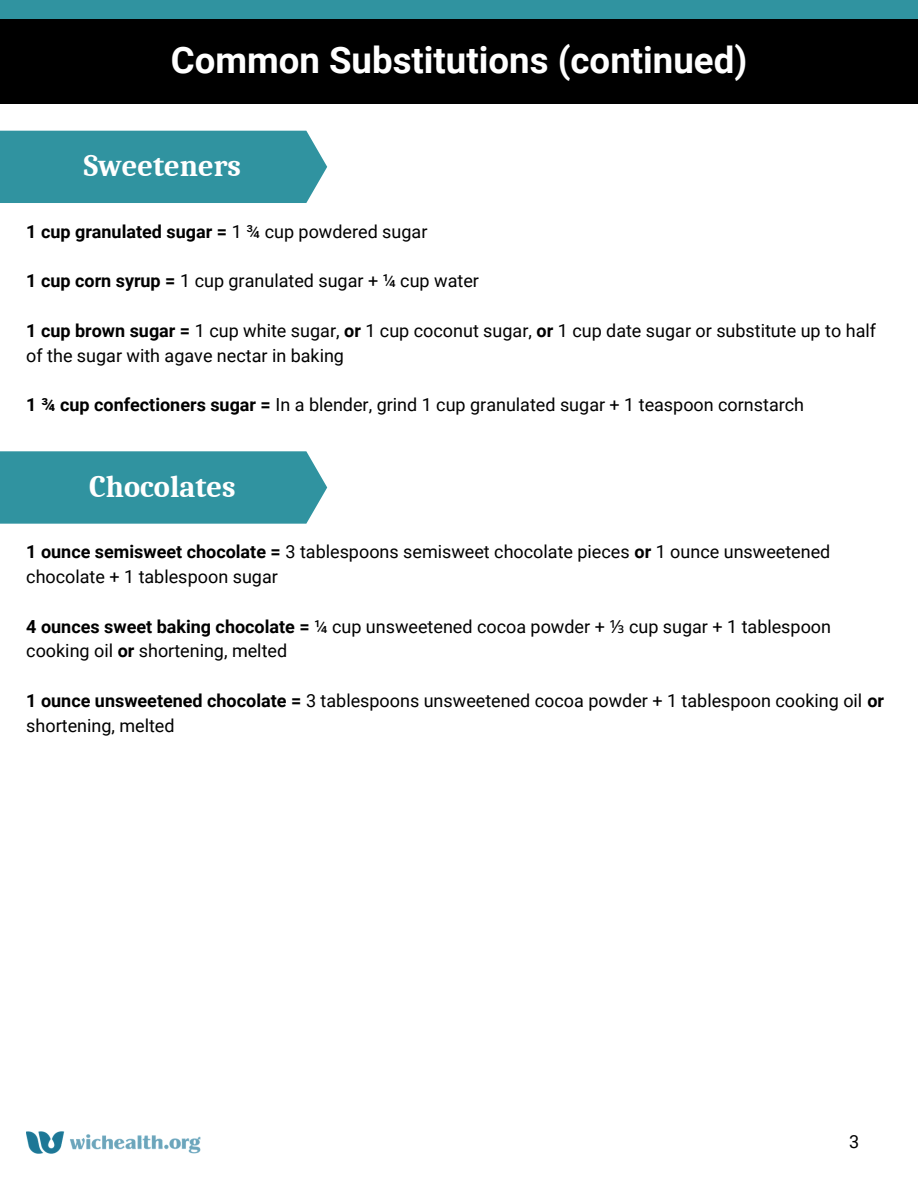
<style>
.page{position:relative;width:918px;height:1188px;background:#fff}
.page>*{position:absolute;margin:0;border:0;box-sizing:border-box;transform-origin:0 0}
.t1{font:700 36.6px "Roboto";color:#fff}
.t2{font:700 30.45px "Caladea";color:#fff}
.t3{font:18px/24.8px "Roboto";color:#000}
.t4{font:700 18px "Roboto";color:#000}
.s1{font-weight:400}
.s2{font-weight:700}
.s3{font-family:"Noto Sans"}
</style>
<div class="page">
<img style="left:26px;top:1131px;width:175px;height:23px">
<div style="left:0;top:19px;width:918px;height:85px;background:#000"></div>
<div style="left:0;top:0;width:918px;height:19px;background:#3093a0"></div>
<div style="left:0;top:131px;width:327px;height:72px;background:#3093a0"></div>
<div style="left:0;top:451px;width:327px;height:73px;background:#3093a0"></div>
<p class="t1" style="left:171px;top:39px;width:578px">Common Substitutions (continued)</p>
<p class="t2" style="left:84px;top:149px;width:159px">Sweeteners</p>
<p class="t4" style="left:26px;top:221px;width:403px">1 cup granulated sugar = <span class="s1">1 ¾ cup powdered sugar</span></p>
<p class="t3" style="left:26px;top:269px;width:454px"><span class="s2">1 cup corn syrup =</span> 1 cup granulated sugar + ¼ cup water</p>
<p class="t3" style="left:26px;top:318px;width:851px"><span class="s2">1 cup brown sugar =</span> 1 cup white sugar, <span class="s2">or</span> 1 cup coconut sugar, <span class="s2">or</span> 1 cup date sugar or substitute up to half of the sugar with agave nectar in baking</p>
<p class="t3" style="left:26px;top:393px;width:779px"><span class="s2">1 ¾ cup confectioners sugar =</span> In a blender, grind 1 cup granulated sugar + 1 teaspoon cornstarch</p>
<p class="t2" style="left:89px;top:469px;width:148px">Chocolates</p>
<p class="t3" style="left:26px;top:540px;width:806px"><span class="s2">1 ounce semisweet chocolate =</span> 3 tablespoons semisweet chocolate pieces <span class="s2">or</span> 1 ounce unsweetened chocolate + 1 tablespoon sugar</p>
<p class="t3" style="left:26px;top:614px;width:806px"><span class="s2">4 ounces sweet baking chocolate =</span> ¼ cup unsweetened cocoa powder + <span class="s3">⅓</span> cup sugar + 1 tablespoon cooking oil <span class="s2">or</span> shortening, melted</p>
<p class="t3" style="left:26px;top:688px;width:859px"><span class="s2">1 ounce unsweetened chocolate =</span> 3 tablespoons unsweetened cocoa powder + 1 tablespoon cooking oil <span class="s2">or </span>shortening, melted</p>
<p class="t3" style="left:849px;top:1129px;width:12px">3</p>
</div>
